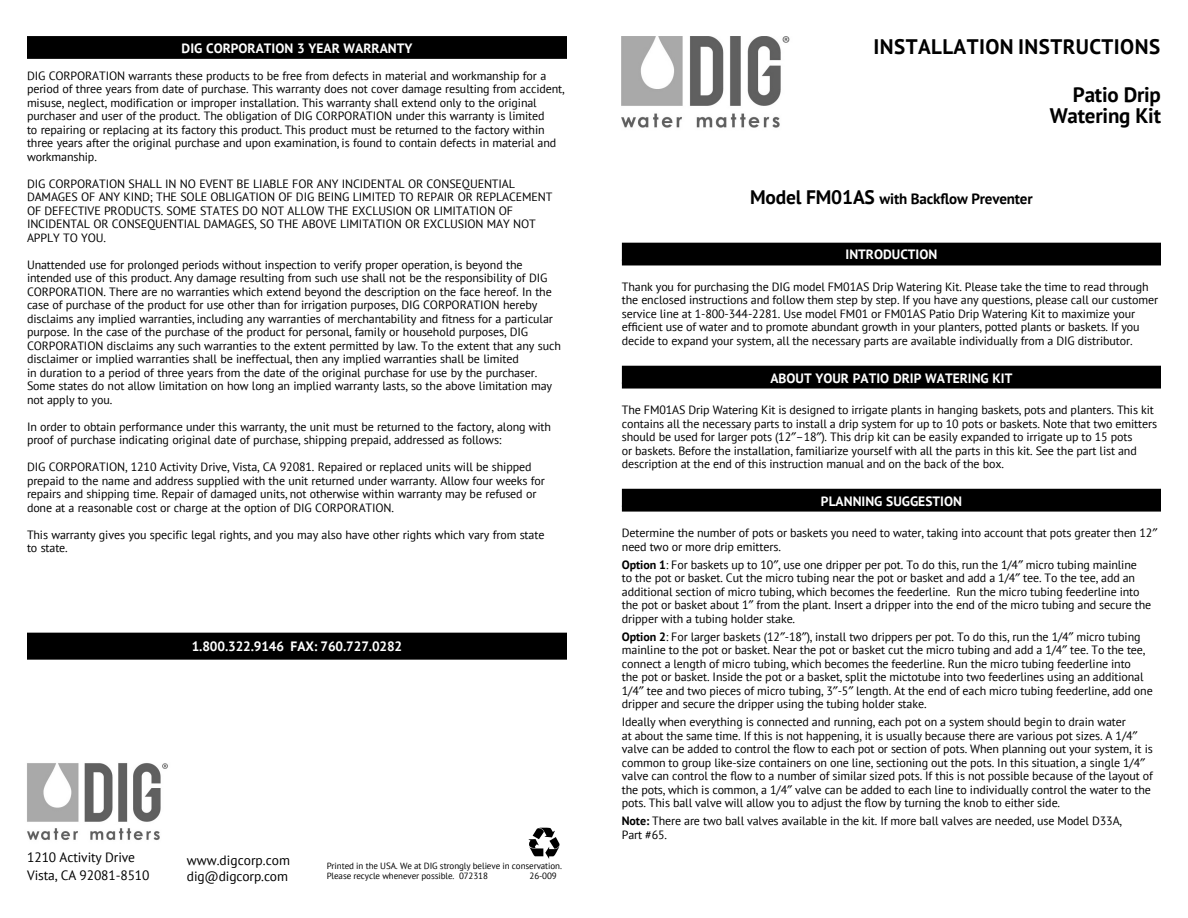
<style>
.page{position:relative;width:1188px;height:918px;background:#fff}
.page>*{position:absolute;margin:0;border:0;box-sizing:border-box;transform-origin:0 0}
.t1{font:700 21px "PT Sans";letter-spacing:.02em;color:#000}
.t2{font:700 21px "PT Sans";letter-spacing:-.01em;color:#000}
.t3{font:700 15px "PT Sans";letter-spacing:-.01em;color:#000}
._1_black{font:700 13.5px "PT Sans";color:#fff}
._3_body{font:13.5px "PT Sans";letter-spacing:-.01em;color:#000}
._3_body-2{font:12px/13.5px "PT Sans";letter-spacing:-.01em;color:#000}
._3_body-3{font:9px/10.8px "PT Sans";letter-spacing:-.01em;color:#000}
.s1{font-size:19.5px}
.s2{font-weight:700}
</style>
<div class="page">
<div style="left:622px;top:243px;width:539px;height:18px;background:#000"></div>
<div style="left:622px;top:259px;width:539px;height:6px;background:#000"></div>
<div style="left:622px;top:366px;width:539px;height:18px;background:#000"></div>
<div style="left:622px;top:383px;width:539px;height:6px;background:#000"></div>
<div style="left:622px;top:489px;width:539px;height:18px;background:#000"></div>
<div style="left:622px;top:506px;width:539px;height:6px;background:#000"></div>
<div style="left:27px;top:633px;width:540px;height:27px;background:#000"></div>
<div style="left:27px;top:36px;width:540px;height:18px;background:#000"></div>
<div style="left:27px;top:53px;width:540px;height:6px;background:#000"></div>
<img style="left:27px;top:763px;width:141px;height:77px">
<svg style="left:528px;top:828px;width:32px;height:31px"></svg>
<img style="left:621px;top:36px;width:169px;height:92px">
<p class="_1_black" style="left:182px;top:39px;width:232px">DIG CORPORATION 3 YEAR WARRANTY</p>
<p class="_3_body-2" style="left:27px;top:69px;width:539px">DIG CORPORATION warrants these products to be free from defects in material and workmanship for a period of three years from date of purchase. This warranty does not cover damage resulting from accident, misuse, neglect, modification or improper installation. This warranty shall extend only to the original purchaser and user of the product. The obligation of DIG CORPORATION under this warranty is limited<br>to repairing or replacing at its factory this product. This product must be returned to the factory within three years after the original purchase and upon examination, is found to contain defects in material and workmanship.</p>
<p class="_3_body-2" style="left:27px;top:177px;width:527px">DIG CORPORATION SHALL IN NO EVENT BE LIABLE FOR ANY INCIDENTAL OR CONSEQUENTIAL DAMAGES OF ANY KIND; THE SOLE OBLIGATION OF DIG BEING LIMITED TO REPAIR OR REPLACEMENT OF DEFECTIVE PRODUCTS. SOME STATES DO NOT ALLOW THE EXCLUSION OR LIMITATION OF INCIDENTAL OR CONSEQUENTIAL DAMAGES, SO THE ABOVE LIMITATION OR EXCLUSION MAY NOT APPLY TO YOU.</p>
<p class="_3_body-2" style="left:27px;top:258px;width:535px">Unattended use for prolonged periods without inspection to verify proper operation, is beyond the intended use of this product. Any damage resulting from such use shall not be the responsibility of DIG CORPORATION. There are no warranties which extend beyond the description on the face hereof. In the case of purchase of the product for use other than for irrigation purposes, DIG CORPORATION hereby disclaims any implied warranties, including any warranties of merchantability and fitness for a particular purpose. In the case of the purchase of the product for personal, family or household purposes, DIG CORPORATION disclaims any such warranties to the extent permitted by law. To the extent that any such disclaimer or implied warranties shall be ineffectual, then any implied warranties shall be limited<br>in duration to a period of three years from the date of the original purchase for use by the purchaser.<br>Some states do not allow limitation on how long an implied warranty lasts, so the above limitation may not apply to you.</p>
<p class="_3_body-2" style="left:27px;top:420px;width:526px">In order to obtain performance under this warranty, the unit must be returned to the factory, along with proof of purchase indicating original date of purchase, shipping prepaid, addressed as follows:</p>
<p class="_3_body-2" style="left:27px;top:460px;width:520px">DIG CORPORATION, 1210 Activity Drive, Vista, CA 92081. Repaired or replaced units will be shipped prepaid to the name and address supplied with the unit returned under warranty. Allow four weeks for repairs and shipping time. Repair of damaged units, not otherwise within warranty may be refused or done at a reasonable cost or charge at the option of DIG CORPORATION.</p>
<p class="_3_body-2" style="left:27px;top:528px;width:519px">This warranty gives you specific legal rights, and you may also have other rights which vary from state to state.</p>
<p class="_1_black" style="left:192px;top:637px;width:212px">1.800.322.9146 FAX: 760.727.0282</p>
<p class="_3_body" style="left:27px;top:849px;width:109px">1210 Activity Drive</p>
<p class="_3_body" style="left:27px;top:867px;width:124px">Vista, CA 92081-8510</p>
<p class="_3_body-3" style="left:327px;top:860px;width:237px">Printed in the USA. We at DIG strongly believe in conservation.<br>Please recycle whenever possible. 072318</p>
<p class="_3_body" style="left:187px;top:851px;width:105px">www.digcorp.com</p>
<p class="_3_body" style="left:187px;top:868px;width:103px">dig@digcorp.com</p>
<p class="_3_body-3" style="left:530px;top:871px;width:29px">26-009</p>
<p class="t1" style="left:874px;top:33px;width:288px">INSTALLATION INSTRUCTIONS</p>
<p class="t2" style="left:1073px;top:81px;width:90px">Patio Drip</p>
<p class="t2" style="left:1050px;top:102px;width:113px">Watering Kit</p>
<p class="t3" style="left:750px;top:189px;width:284px"><span class="s1">Model FM01AS</span> with Backflow Preventer</p>
<p class="_1_black" style="left:846px;top:246px;width:93px">INTRODUCTION</p>
<p class="_3_body-2" style="left:622px;top:280px;width:538px">Thank you for purchasing the DIG model FM01AS Drip Watering Kit. Please take the time to read through the enclosed instructions and follow them step by step. If you have any questions, please call our customer service line at 1-800-344-2281. Use model FM01 or FM01AS Patio Drip Watering Kit to maximize your efficient use of water and to promote abundant growth in your planters, potted plants or baskets. If you decide to expand your system, all the necessary parts are available individually from a DIG distributor.</p>
<p class="_1_black" style="left:770px;top:369px;width:244px">ABOUT YOUR PATIO DRIP WATERING KIT</p>
<p class="_3_body-2" style="left:622px;top:403px;width:537px">The FM01AS Drip Watering Kit is designed to irrigate plants in hanging baskets, pots and planters. This kit contains all the necessary parts to install a drip system for up to 10 pots or baskets. Note that two emitters should be used for larger pots (12 –18 ). This drip kit can be easily expanded to irrigate up to 15 pots<br>or baskets. Before the installation, familiarize yourself with all the parts in this kit. See the part list and description at the end of this instruction manual and on the back of the box.</p>
<p class="_1_black" style="left:821px;top:492px;width:142px">PLANNING SUGGESTION</p>
<p class="_3_body-2" style="left:622px;top:526px;width:532px">Determine the number of pots or baskets you need to water, taking into account that pots greater then 12 need two or more drip emitters.</p>
<p class="_3_body-2" style="left:622px;top:557px;width:531px"><span class="s2">Option 1</span>: For baskets up to 10 , use one dripper per pot. To do this, run the 1/4 micro tubing mainline<br>to the pot or basket. Cut the micro tubing near the pot or basket and add a 1/4 tee. To the tee, add an additional section of micro tubing, which becomes the feederline. Run the micro tubing feederline into the pot or basket about 1 from the plant. Insert a dripper into the end of the micro tubing and secure the dripper with a tubing holder stake.</p>
<p class="_3_body-2" style="left:622px;top:629px;width:532px"><span class="s2">Option 2</span>: For larger baskets (12 -18 ), install two drippers per pot. To do this, run the 1/4 micro tubing mainline to the pot or basket. Near the pot or basket cut the micro tubing and add a 1/4 tee. To the tee, connect a length of micro tubing, which becomes the feederline. Run the micro tubing feederline into<br>the pot or basket. Inside the pot or a basket, split the mictotube into two feederlines using an additional 1/4 tee and two pieces of micro tubing, 3 -5 length. At the end of each micro tubing feederline, add one dripper and secure the dripper using the tubing holder stake.</p>
<p class="_3_body-2" style="left:622px;top:715px;width:533px">Ideally when everything is connected and running, each pot on a system should begin to drain water<br>at about the same time. If this is not happening, it is usually because there are various pot sizes. A 1/4 valve can be added to control the flow to each pot or section of pots. When planning out your system, it is common to group like-size containers on one line, sectioning out the pots. In this situation, a single 1/4 valve can control the flow to a number of similar sized pots. If this is not possible because of the layout of the pots, which is common, a 1/4 valve can be added to each line to individually control the water to the pots. This ball valve will allow you to adjust the flow by turning the knob to either side.</p>
<p class="_3_body-2" style="left:622px;top:814px;width:502px"><span class="s2">Note:</span> There are two ball valves available in the kit. If more ball valves are needed, use Model D33A,<br>Part #65.</p>
</div>
